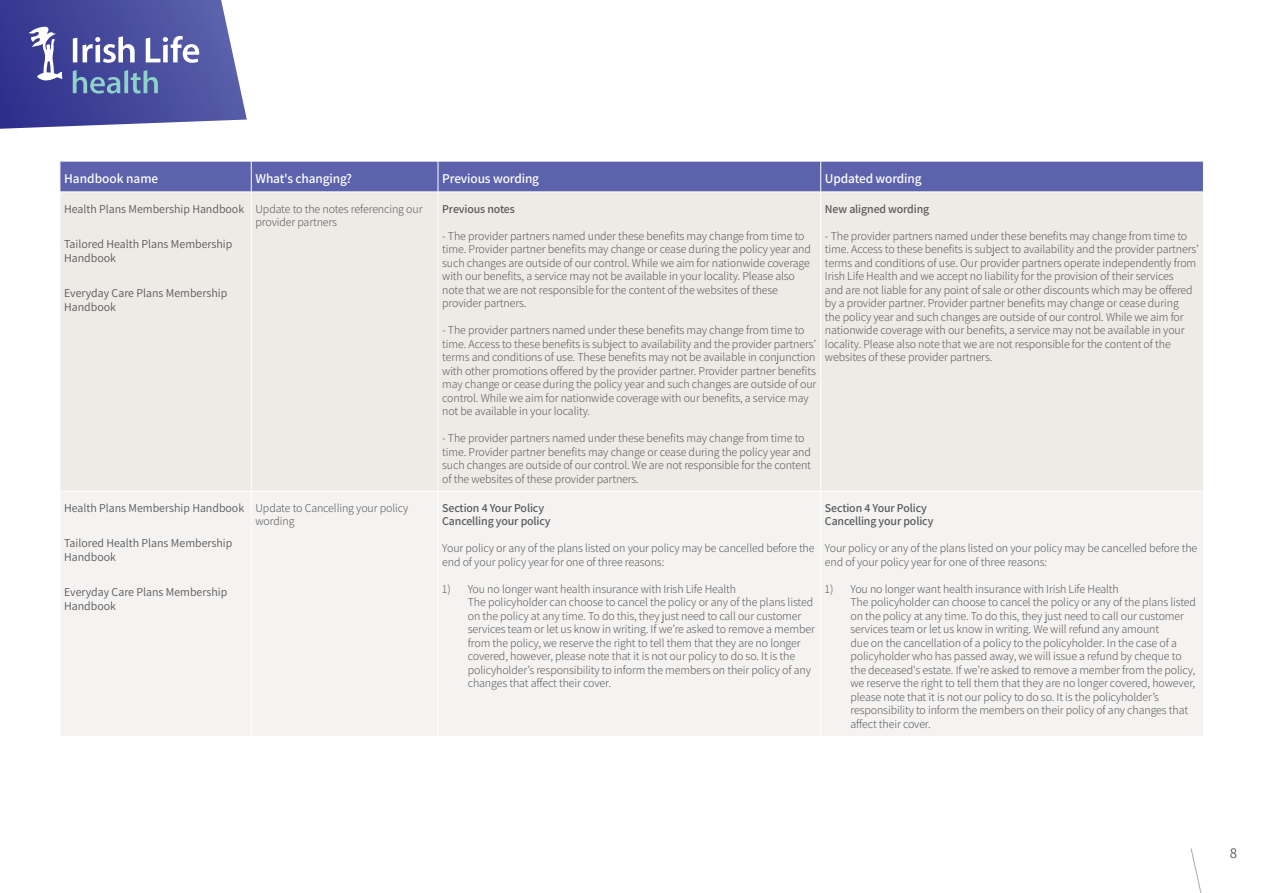
<style>
.page{position:relative;width:1263px;height:893px;background:#fff}
.page>*{position:absolute;margin:0;border:0;box-sizing:border-box;transform-origin:0 0}
.t1{font:15px "Assistant";color:#58595b}
.t2{font:600 13.5px "Assistant";letter-spacing:-.01em;color:#fff}
.t3{font:300 12px/13.5px "Assistant";letter-spacing:-.01em;color:#58595b}
.t4{font:12px/13.5px "Assistant";color:#58595b}
.t5{font:600 12px/13.5px "Assistant";letter-spacing:-.01em;color:#58595b}
</style>
<div class="page">
<div style="left:61px;top:162px;width:1142px;height:30px;background:#5c62ac"></div>
<div style="left:61px;top:193px;width:1142px;height:298px;background:#eeebe7"></div>
<div style="left:61px;top:492px;width:1142px;height:244px;background:#f5f3f1"></div>
<hr style="left:251px;top:192px;width:1px;height:299px;background:#fff">
<hr style="left:438px;top:192px;width:1px;height:299px;background:#fff">
<hr style="left:820px;top:192px;width:1px;height:299px;background:#fff">
<hr style="left:251px;top:492px;width:1px;height:244px;background:#fff">
<hr style="left:438px;top:492px;width:1px;height:244px;background:#fff">
<hr style="left:820px;top:492px;width:1px;height:244px;background:#fff">
<hr style="left:251px;top:161px;width:1px;height:31px;background:#fff">
<hr style="left:438px;top:161px;width:1px;height:31px;background:#fff">
<hr style="left:820px;top:161px;width:1px;height:31px;background:#fff">
<svg style="left:0;top:0;width:247px;height:129px;background:#6166aa"></svg>
<svg style="left:1190px;top:848px;width:12px;height:45px"></svg>
<p class="t2" style="left:64px;top:170px;width:96px">Handbook name</p>
<p class="t2" style="left:255px;top:170px;width:98px">What's changing?</p>
<p class="t2" style="left:442px;top:170px;width:98px">Previous wording</p>
<p class="t2" style="left:825px;top:170px;width:98px">Updated wording</p>
<p class="t4" style="left:64px;top:201px;width:181px">Health Plans Membership Handbook</p>
<p class="t4" style="left:64px;top:237px;width:170px">Tailored Health Plans Membership<br>Handbook</p>
<p class="t4" style="left:64px;top:286px;width:165px">Everyday Care Plans Membership<br>Handbook</p>
<p class="t3" style="left:255px;top:201px;width:169px">Update to the notes referencing our provider partners</p>
<p class="t5" style="left:442px;top:201px;width:74px">Previous notes</p>
<p class="t3" style="left:442px;top:228px;width:370px">- The provider partners named under these benefits may change from time to time. Provider partner benefits may change or cease during the policy year and such changes are outside of our control. While we aim for nationwide coverage with our benefits, a service may not be available in your locality. Please also note that we are not responsible for the content of the websites of these provider partners.</p>
<p class="t3" style="left:442px;top:323px;width:376px">- The provider partners named under these benefits may change from time to time. Access to these benefits is subject to availability and the provider partners’ terms and conditions of use. These benefits may not be available in conjunction with other promotions offered by the provider partner. Provider partner benefits may change or cease during the policy year and such changes are outside of our control. While we aim for nationwide coverage with our benefits, a service may not be available in your locality.</p>
<p class="t3" style="left:442px;top:431px;width:370px">- The provider partners named under these benefits may change from time to time. Provider partner benefits may change or cease during the policy year and such changes are outside of our control. We are not responsible for the content of the websites of these provider partners.</p>
<p class="t5" style="left:825px;top:201px;width:106px">New aligned wording</p>
<p class="t3" style="left:825px;top:228px;width:375px">- The provider partners named under these benefits may change from time to time. Access to these benefits is subject to availability and the provider partners’ terms and conditions of use. Our provider partners operate independently from Irish Life Health and we accept no liability for the provision of their services<br>and are not liable for any point of sale or other discounts which may be offered by a provider partner. Provider partner benefits may change or cease during<br>the policy year and such changes are outside of our control. While we aim for nationwide coverage with our benefits, a service may not be available in your locality. Please also note that we are not responsible for the content of the websites of these provider partners.</p>
<p class="t4" style="left:64px;top:501px;width:181px">Health Plans Membership Handbook</p>
<p class="t4" style="left:64px;top:536px;width:170px">Tailored Health Plans Membership<br>Handbook</p>
<p class="t4" style="left:64px;top:585px;width:165px">Everyday Care Plans Membership<br>Handbook</p>
<p class="t3" style="left:255px;top:501px;width:154px">Update to Cancelling your policy wording</p>
<p class="t5" style="left:442px;top:501px;width:110px">Section 4 Your Policy<br>Cancelling your policy</p>
<p class="t3" style="left:442px;top:541px;width:374px">Your policy or any of the plans listed on your policy may be cancelled before the end of your policy year for one of three reasons:</p>
<p class="t3" style="left:468px;top:582px;width:349px;text-indent:-26px">1) You no longer want health insurance with Irish Life Health<br>The policyholder can choose to cancel the policy or any of the plans listed on the policy at any time. To do this, they just need to call our customer services team or let us know in writing. If we’re asked to remove a member from the policy, we reserve the right to tell them that they are no longer covered, however, please note that it is not our policy to do so. It is the policyholder’s responsibility to inform the members on their policy of any changes that affect their cover.</p>
<p class="t5" style="left:825px;top:501px;width:110px">Section 4 Your Policy<br>Cancelling your policy</p>
<p class="t3" style="left:825px;top:541px;width:374px">Your policy or any of the plans listed on your policy may be cancelled before the end of your policy year for one of three reasons:</p>
<p class="t3" style="left:850px;top:582px;width:347px;text-indent:-26px">1) You no longer want health insurance with Irish Life Health<br>The policyholder can choose to cancel the policy or any of the plans listed on the policy at any time. To do this, they just need to call our customer services team or let us know in writing. We will refund any amount<br>due on the cancellation of a policy to the policyholder. In the case of a policyholder who has passed away, we will issue a refund by cheque to the deceased's estate. If we’re asked to remove a member from the policy, we reserve the right to tell them that they are no longer covered, however, please note that it is not our policy to do so. It is the policyholder’s responsibility to inform the members on their policy of any changes that affect their cover.</p>
<p class="t1" style="left:1230px;top:843px;width:9px">8</p>
</div>
